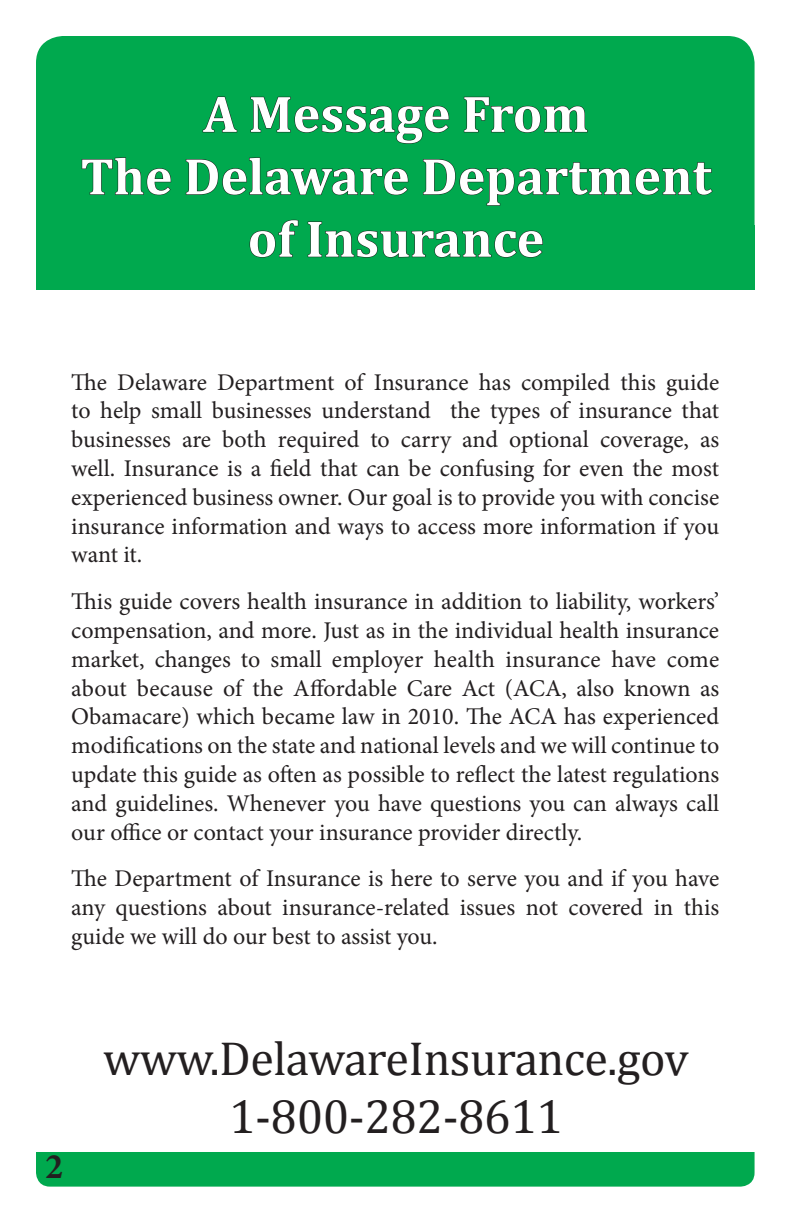
<style>
.page{position:relative;width:792px;height:1224px;background:#fff}
.page>*{position:absolute;margin:0;border:0;box-sizing:border-box;transform-origin:0 0}
.t1{font:700 52px/62.4px "Cambria";color:#fff;text-align:center}
.t2{font:48px "Cambria";letter-spacing:-.01em;color:#231f20}
.t3{font:700 36px "Minion Pro";color:#231f20}
.t4{font:24px/28.8px "Minion Pro";color:#231f20;text-align:justify}
</style>
<div class="page">
<div style="left:36px;top:36px;width:719px;height:189px;background:#00a94e"></div>
<div style="left:36px;top:1152px;width:719px;height:35px;background:#00a94e"></div>
<div style="left:36px;top:225px;width:719px;height:64px;background:#00a94e"></div>
<svg style="left:202px;top:96px;width:36px;height:37px"></svg>
<svg style="left:250px;top:96px;width:200px;height:48px;background:#049848"></svg>
<svg style="left:463px;top:96px;width:125px;height:37px;background:#049547"></svg>
<svg style="left:81px;top:157px;width:91px;height:39px;background:#049647"></svg>
<svg style="left:185px;top:157px;width:224px;height:39px;background:#049647"></svg>
<svg style="left:422px;top:159px;width:291px;height:47px;background:#039948"></svg>
<svg style="left:249px;top:219px;width:50px;height:39px"></svg>
<svg style="left:307px;top:221px;width:236px;height:37px"></svg>
<p class="t1" style="left:203px;top:81px;width:387px">A Message From</p>
<p class="t1" style="left:81px;top:144px;width:632px">The Delaware Department of Insurance</p>
<p class="t4" style="left:71px;top:368px;width:650px">The Delaware Department of Insurance has compiled this guide to help small businesses understand the types of insurance that businesses are both required to carry and optional coverage, as well. Insurance is a field that can be confusing for even the most experienced business owner. Our goal is to provide you with concise insurance information and ways to access more information if you want it.</p>
<p class="t4" style="left:71px;top:587px;width:650px">This guide covers health insurance in addition to liability, workers’ compensation, and more. Just as in the individual health insurance market, changes to small employer health insurance have come about because of the Affordable Care Act (ACA, also known as Obamacare) which became law in 2010. The ACA has experienced modifications on the state and national levels and we will continue to update this guide as often as possible to reflect the latest regulations and guidelines. Whenever you have questions you can always call our office or contact your insurance provider directly.</p>
<p class="t4" style="left:71px;top:864px;width:649px">The Department of Insurance is here to serve you and if you have any questions about insurance-related issues not covered in this guide we will do our best to assist you.</p>
<p class="t3" style="left:45px;top:1141px;width:19px">2</p>
<p class="t2" style="left:103px;top:1030px;width:587px">www.DelawareInsurance.gov</p>
<p class="t2" style="left:229px;top:1088px;width:336px">1-800-282-8611</p>
</div>
